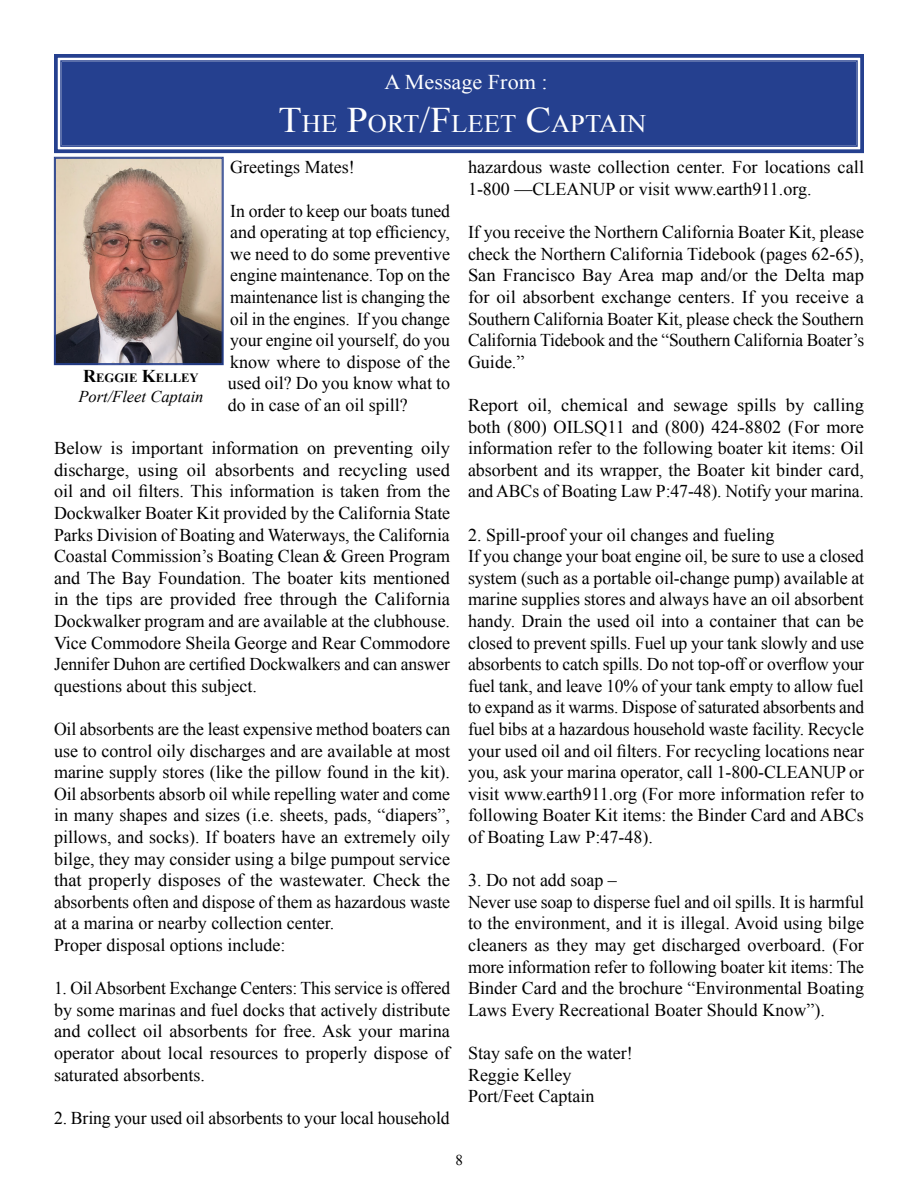
<style>
.page{position:relative;width:918px;height:1188px;background:#fff}
.page>*{position:absolute;margin:0;border:0;box-sizing:border-box;transform-origin:0 0}
.t1{font:25.2px "Times New Roman";color:#fff;scale:1.06 1}
.t2{font:21px "Times New Roman";color:#fff;scale:1.06 1}
.t3{font:18px/21.6px "Times New Roman";color:#000;text-align:justify}
.t4{font:italic 16.5px "Times New Roman";color:#000}
.t5{font:15px "Times New Roman";color:#000}
.t6{font:700 12.6px "Times New Roman";color:#000}
.s1{font-size:36px}
.s2{font-size:18px}
</style>
<div class="page">
<svg style="left:54px;top:54px;width:810px;height:100px;background:#324b95"></svg>
<div style="left:60px;top:60px;width:798px;height:87px;border:1px solid #25408f"></div>
<img style="left:54px;top:157px;width:170px;height:208px">
<div style="left:55px;top:158px;width:167px;height:206px;border:1px solid #25408f"></div>
<p class="t2" style="left:385px;top:68px;width:155px">A Message From :</p>
<h1 class="t1" style="left:279px;top:107px;width:349px"><span class="s1">T</span>HE <span class="s1">P</span>ORT<span class="s1">/F</span>LEET <span class="s1">C</span>APTAIN</h1>
<p class="t3" style="left:230px;top:156px;width:126px">Greetings Mates!</p>
<p class="t3" style="left:228px;top:199px;width:224px">In order to keep our boats tuned and operating at top efficiency, we need to do some preventive engine maintenance. Top on the maintenance list is changing the oil in the engines. If you change your engine oil yourself, do you know where to dispose of the used oil? Do you know what to do in case of an oil spill?</p>
<p class="t3" style="left:54px;top:437px;width:398px">Below is important information on preventing oily discharge, using oil absorbents and recycling used oil and oil filters. This information is taken from the Dockwalker Boater Kit provided by the California State Parks Division of Boating and Waterways, the California Coastal Commission’s Boating Clean &amp; Green Program and The Bay Foundation. The boater kits mentioned in the tips are provided free through the California Dockwalker program and are available at the clubhouse.<br>Vice Commodore Sheila George and Rear Commodore Jennifer Duhon are certified Dockwalkers and can answer questions about this subject.</p>
<p class="t3" style="left:54px;top:718px;width:398px;text-align:left">Oil absorbents are the least expensive method boaters can use to control oily discharges and are available at most marine supply stores (like the pillow found in the kit).<br>Oil absorbents absorb oil while repelling water and come in many shapes and sizes (i.e. sheets, pads, “diapers”, pillows, and socks). If boaters have an extremely oily bilge, they may consider using a bilge pumpout service that properly disposes of the wastewater. Check the absorbents often and dispose of them as hazardous waste at a marina or nearby collection center.<br>Proper disposal options include:</p>
<p class="t3" style="left:54px;top:977px;width:398px">1. Oil Absorbent Exchange Centers: This service is offered by some marinas and fuel docks that actively distribute and collect oil absorbents for free. Ask your marina operator about local resources to properly dispose of saturated absorbents.</p>
<p class="t3" style="left:54px;top:1107px;width:397px">2. Bring your used oil absorbents to your local household</p>
<p class="t3" style="left:468px;top:156px;width:398px">hazardous waste collection center. For locations call<br>1-800 —CLEANUP or visit www.earth911.org.</p>
<p class="t3" style="left:468px;top:221px;width:398px">If you receive the Northern California Boater Kit, please check the Northern California Tidebook (pages 62-65), San Francisco Bay Area map and/or the Delta map for oil absorbent exchange centers. If you receive a Southern California Boater Kit, please check the Southern California Tidebook and the “Southern California Boater’s Guide.”</p>
<p class="t3" style="left:468px;top:394px;width:398px">Report oil, chemical and sewage spills by calling both (800) OILSQ11 and (800) 424-8802 (For more information refer to the following boater kit items: Oil absorbent and its wrapper, the Boater kit binder card, and ABCs of Boating Law P:47-48). Notify your marina.</p>
<p class="t3" style="left:468px;top:523px;width:398px;text-align:left">2. Spill-proof your oil changes and fueling<br>If you change your boat engine oil, be sure to use a closed system (such as a portable oil-change pump) available at marine supplies stores and always have an oil absorbent handy. Drain the used oil into a container that can be closed to prevent spills. Fuel up your tank slowly and use absorbents to catch spills. Do not top-off or overflow your fuel tank, and leave 10% of your tank empty to allow fuel to expand as it warms. Dispose of saturated absorbents and fuel bibs at a hazardous household waste facility. Recycle your used oil and oil filters. For recycling locations near you, ask your marina operator, call 1-800-CLEANUP or visit www.earth911.org (For more information refer to following Boater Kit items: the Binder Card and ABCs of Boating Law P:47-48).</p>
<p class="t3" style="left:468px;top:869px;width:398px;text-align:left">3. Do not add soap –<br>Never use soap to disperse fuel and oil spills. It is harmful to the environment, and it is illegal. Avoid using bilge cleaners as they may get discharged overboard. (For more information refer to following boater kit items: The Binder Card and the brochure “Environmental Boating Laws Every Recreational Boater Should Know”).</p>
<p class="t3" style="left:468px;top:1042px;width:166px;text-align:left">Stay safe on the water!<br>Reggie Kelley<br>Port/Feet Captain</p>
<p class="t6" style="left:83px;top:369px;width:117px"><span class="s2">R</span>EGGIE <span class="s2">K</span>ELLEY</p>
<p class="t4" style="left:78px;top:385px;width:127px">Port/Fleet Captain</p>
<p class="t5" style="left:456px;top:1150px;width:9px">8</p>
</div>
